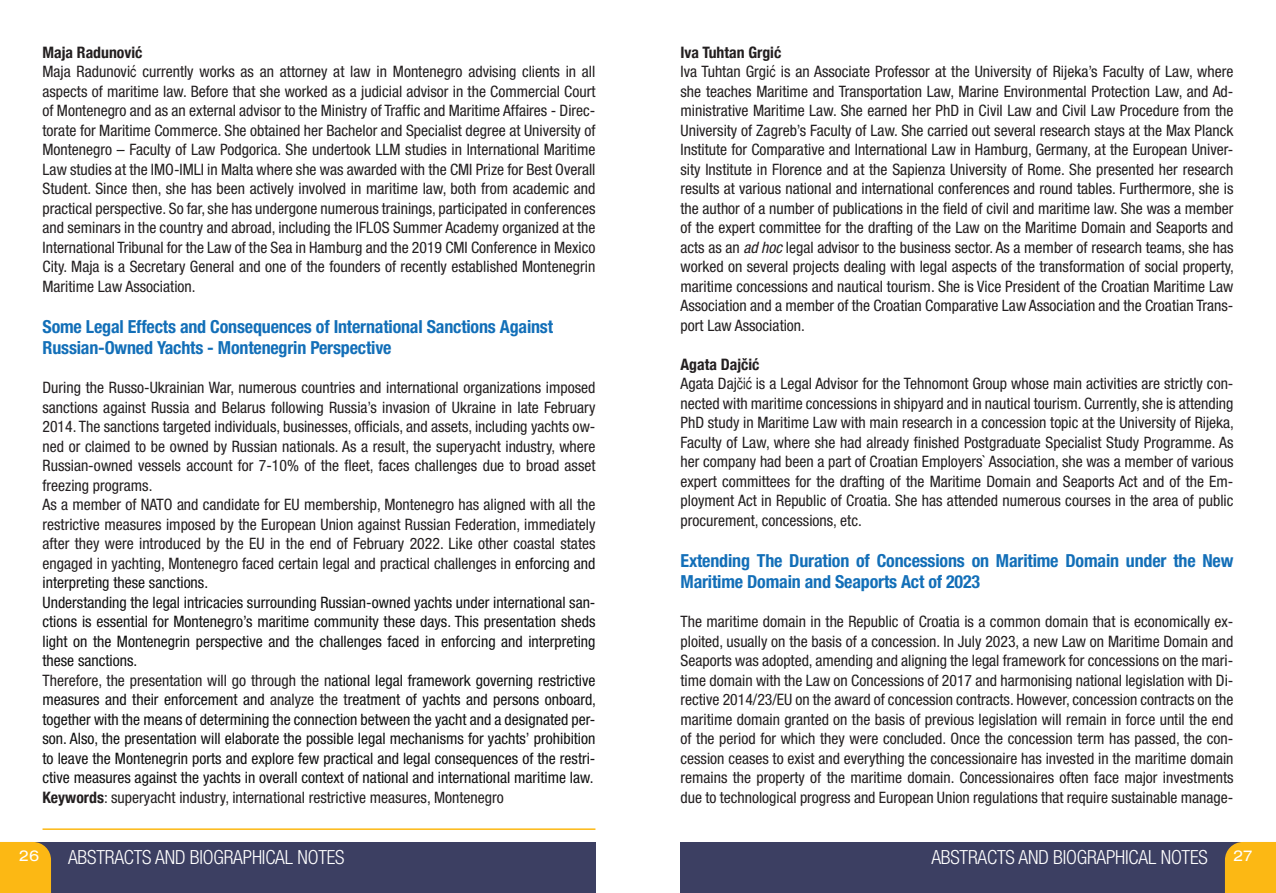
<style>
.page{position:relative;width:1276px;height:893px;background:#fff}
.page>*{position:absolute;margin:0;border:0;box-sizing:border-box;transform-origin:0 0}
.t1{font:300 condensed 19.5px "Helvetica Neue LT Std";letter-spacing:-.01em;color:#fff}
.t2{font:700 condensed 18px/21.6px "Helvetica Neue LT Std";letter-spacing:-.01em;color:#136fb8}
.t3{font:condensed 15.75px/19.5px "Helvetica Neue LT Std";color:#231f20;text-align:justify}
.t4{font:condensed 15.75px/19.5px "Helvetica Neue LT Std";color:#111;text-align:justify}
.t5{font:700 condensed 15.75px "Helvetica Neue";color:#231f20}
.t6{font:expanded 15px "Helvetica Neue LT Std";color:#fff}
.s1{font-family:"Helvetica Neue";font-stretch:normal}
.s2{color:#111}
.s3{color:#231f20}
.s4{font-family:"Helvetica Neue";font-weight:700}
.s5{font-style:italic}
</style>
<div class="page">
<div style="left:0;top:842px;width:595px;height:51px;background:#3c3f62"></div>
<div style="left:0;top:842px;width:51px;height:51px;background:#fcb814"></div>
<div style="left:680px;top:842px;width:596px;height:51px;background:#3c3f62"></div>
<div style="left:1225px;top:842px;width:51px;height:51px;background:#fcb814"></div>
<hr style="left:43px;top:828px;width:552px;height:2px;background:#fcb814">
<p class="t5" style="left:43px;top:39px;width:101px">Maja Radunović</p>
<p class="t3" style="left:43px;top:62px;width:554px">Maja Radunovi<span class="s1">ć</span> currently works as an attorney at law in Montenegro advising clients in all aspects of maritime law. Before that she worked as a judicial advisor in the Commercial Court of Montenegro and as an external advisor to the Ministry of Traffic and Maritime Affaires - Direc&shy;torate for Maritime Commerce. She obtained her Bachelor and Specialist degree at University of Montenegro – Faculty of Law Podgorica. She undertook LLM studies in International Maritime Law studies at the IMO-IMLI in Malta where she was awarded with the CMI Prize for Best Overall Student. Since then, she has been actively involved in maritime law, both from academic and practical perspective. So far, she has undergone numerous trainings, participated in conferences and seminars in the country and abroad, including the IFLOS Summer Academy organized at the International Tribunal for the Law of the Sea in Hamburg and the 2019 CMI Conference in Mexico City. Maja is a Secretary General and one of the founders of recently established Montenegrin Maritime Law Association.</p>
<p class="t2" style="left:43px;top:315px;width:512px">Some Legal Effects and Consequences of International Sanctions Against</p>
<p class="t2" style="left:43px;top:337px;width:350px">Russian-Owned Yachts - Montenegrin Perspective</p>
<p class="t3" style="left:43px;top:378px;width:554px">During the Russo-Ukrainian War, numerous countries and international organizations imposed sanctions against Russia and Belarus following Russia’s invasion of Ukraine in late February 2014. The sanctions targeted individuals, businesses, officials, and assets, including yachts ow&shy;ned or claimed to be owned by Russian nationals. As a result, the superyacht industry, where Russian-owned vessels account for 7-10% of the fleet, faces challenges due to broad asset freezing programs.</p>
<p class="t3" style="left:43px;top:495px;width:554px">As a member of NATO and candidate for EU membership, Montenegro has aligned with all the restrictive measures imposed by the European Union against Russian Federation, immediately after they were introduced by the EU in the end of February 2022. Like other coastal states engaged in yachting, Montenegro faced certain legal and practical challenges in <span class="s2">enforcing and interpreting these sanctions.</span></p>
<p class="t4" style="left:43px;top:592px;width:554px">Understanding the legal intricacies surrounding Russian-owned yachts under international san&shy;ctions is essential for Montenegro’s maritime community these days. This presentation sheds light on the Montenegrin perspective and the challenges faced in enforcing and interpreting these sanctions.</p>
<p class="t4" style="left:43px;top:670px;width:555px"><span class="s3">Therefore, the presentation will go through the n</span>ational legal framework governing restrictive measures and their enforcement and <span class="s3">analyze the t</span>reatment of yachts and persons onboard, together with the means of determining the connection between the yacht and a designated per&shy;son. Also, the presentation will elaborate the possible legal mechanisms for yachts’ prohibition to leave the Montenegrin ports and explore few practical and legal consequences of the restri&shy;ctive measures against the yachts in overall context of national and international maritime law.</p>
<p class="t3" style="left:43px;top:787px;width:463px"><span class="s4">Keywords</span>: superyacht industry, international restrictive measures, Montenegro</p>
<p class="t5" style="left:680px;top:39px;width:102px">Iva Tuhtan Grgić</p>
<p class="t3" style="left:680px;top:62px;width:555px">Iva Tuhtan Grgi<span class="s1">ć</span> is an Associate Professor at the University of Rijeka’s Faculty of Law, where she teaches Maritime and Transportation Law, Marine Environmental Protection Law, and Ad&shy;ministrative Maritime Law. She earned her PhD in Civil Law and Civil Law Procedure from the University of Zagreb’s Faculty of Law. She carried out several research stays at the Max Planck Institute for Comparative and International Law in Hamburg, Germany, at the European Univer&shy;sity Institute in Florence and at the Sapienza University of Rome. She presented her research results at various national and international conferences and round tables. Furthermore, she is the author of a number of publications in the field of civil and maritime law. She was a member of the expert committee for the drafting of the Law on the Maritime Domain and Seaports and acts as an <span class="s5">ad hoc</span> legal advisor to the business sector. As a member of research teams, she has worked on several projects dealing with legal aspects of the transformation of social property, maritime concessions and nautical tourism. She is Vice President of the Croatian Maritime Law Association and a member of the Croatian Comparative Law Association and the Croatian Trans&shy;port Law Association.</p>
<p class="t5" style="left:680px;top:351px;width:80px">Agata Dajčić</p>
<p class="t3" style="left:680px;top:374px;width:555px">Agata Daj<span class="s1">čić</span> is a Legal Advisor for the Tehnomont Group whose main activities are strictly con&shy;nected with maritime concessions in shipyard and in nautical tourism. Currently, she is attending PhD study in Maritime Law with main research in a concession topic at the University of Rijeka, Faculty of Law, where she had already finished Postgraduate Specialist Study Programme. As her company had been a part of Croatian Employers` Association, she was a member of various expert committees for the drafting of the Maritime Domain and Seaports Act and of the Em&shy;ployment Act in Republic of Croatia. She has attended numerous courses in the area of public procurement, concessions, etc.</p>
<p class="t2" style="left:680px;top:549px;width:554px">Extending The Duration of Concessions on Maritime Domain under the New<br>Maritime Domain and Seaports Act of 2023</p>
<p class="t3" style="left:680px;top:612px;width:554px">The maritime domain in the Republic of Croatia is a common domain that is economically ex&shy;ploited, usually on the basis of a concession. In July 2023, a new Law on Maritime Domain and Seaports was adopted, amending and aligning the legal framework for concessions on the mari&shy;time domain with the Law on Concessions of 2017 and harmonising national legislation with Di&shy;rective 2014/23/EU on the award of concession contracts. However, concession contracts on the maritime domain granted on the basis of previous legislation will remain in force until the end of the period for which they were concluded. Once the concession term has passed, the con&shy;cession ceases to exist and everything the concessionaire has invested in the maritime domain remains the property of the maritime domain. Concessionaires often face major investments due to technological progress and European Union regulations that require sustainable manage-</p>
<p class="t6" style="left:19px;top:847px;width:22px">26</p>
<p class="t1" style="left:68px;top:846px;width:278px">ABSTRACTS AND BIOGRAPHICAL NOTES</p>
<p class="t1" style="left:931px;top:846px;width:278px">ABSTRACTS AND BIOGRAPHICAL NOTES</p>
<p class="t6" style="left:1233px;top:847px;width:20px">27</p>
</div>
